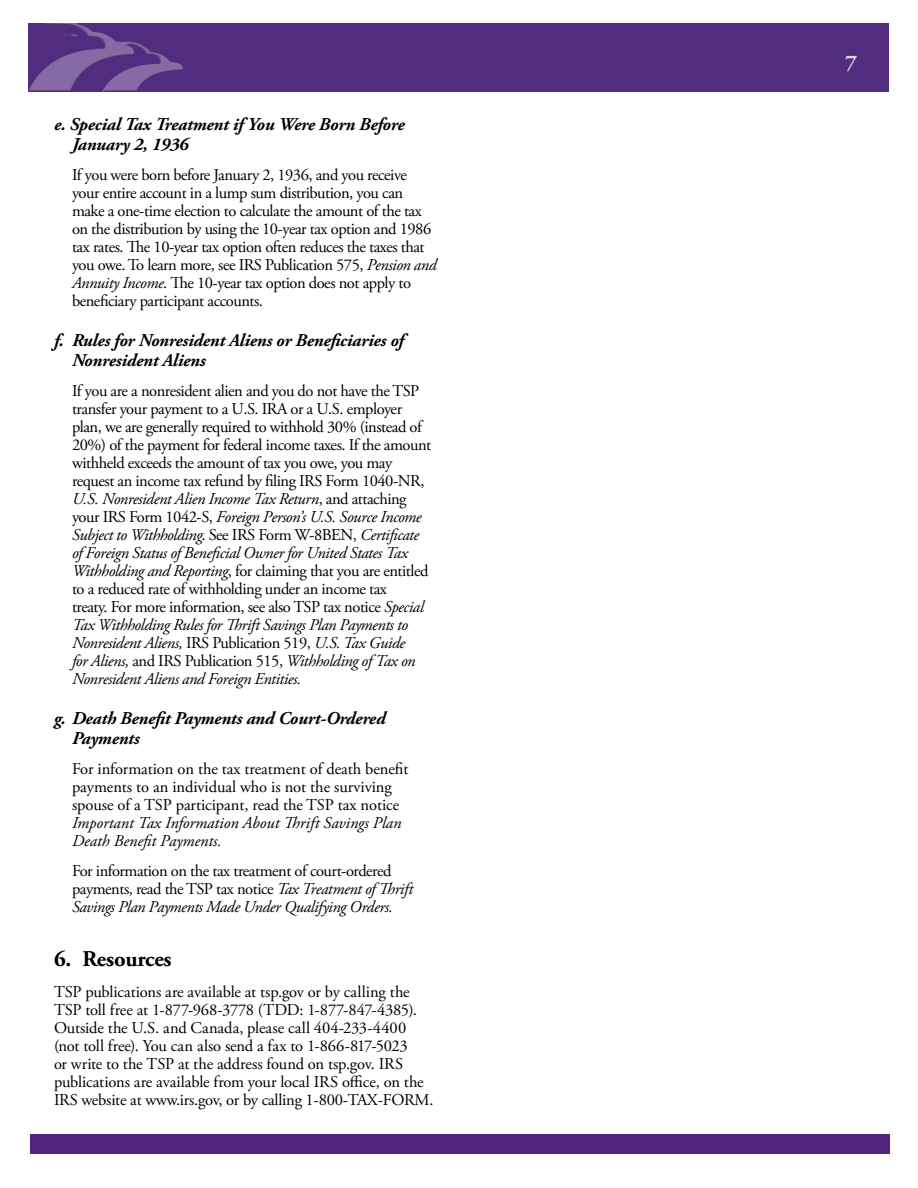
<style>
.page{position:relative;width:918px;height:1188px;background:#fff}
.page>*{position:absolute;margin:0;border:0;box-sizing:border-box;transform-origin:0 0}
.t1{font:700 22.5px "Adobe Garamond Pro";letter-spacing:-.01em;color:#000}
.t2{font:700 22.5px "Adobe Garamond Pro";color:#dcd3e5}
.t3{font:italic 700 18px/19.5px "Adobe Garamond Pro";letter-spacing:-.01em;color:#000}
.t4{font:16.5px/18px "Adobe Garamond Pro";letter-spacing:-.03em;color:#000}
.t5{font:16.5px/18px "Adobe Garamond Pro";letter-spacing:-.005em;color:#000}
.t6{font:italic 16.5px/18px "Adobe Garamond Pro";color:#000}
.s1{font-style:italic}
</style>
<div class="page">
<div style="left:29px;top:23px;width:860px;height:68px;background:#522c7f"></div>
<div style="left:27px;top:22px;width:157px;height:70px;background:#fff;opacity:.75"></div>
<div style="left:27px;top:24px;width:158px;height:68px;background:#000;opacity:.75"></div>
<div style="left:30px;top:1134px;width:860px;height:20px;background:#52247f"></div>
<p class="t3" style="left:72px;top:115px;width:334px;text-indent:-18px">e. Special Tax Treatment if You Were Born Before<br>January 2, 1936</p>
<p class="t4" style="left:72px;top:166px;width:366px">If you were born before January 2, 1936, and you receive your entire account in a lump sum distribution, you can make a one-time election to calculate the amount of the tax on the distribution by using the 10-year tax option and 1986 tax rates. The 10-year tax option often reduces the taxes that you owe. To learn more, see IRS Publication 575, <span class="s1">Pension and Annuity Income</span>. The 10-year tax option does not apply to beneficiary participant accounts.</p>
<p class="t3" style="left:72px;top:331px;width:333px;text-indent:-18px">f. Rules for Nonresident Aliens or Beneficiaries of<br>Nonresident Aliens</p>
<p class="t4" style="left:72px;top:382px;width:361px">If you are a nonresident alien and you do not have the TSP transfer your payment to a U.S. IRA or a U.S. employer plan, we are generally required to withhold 30% (instead of 20%) of the payment for federal income taxes. If the amount withheld exceeds the amount of tax you owe, you may request an income tax refund by filing IRS Form 1040-NR, <span class="s1">U.S. Nonresident Alien Income Tax Return</span>, and attaching your IRS Form 1042-S, <span class="s1">Foreign Person’s U.S. Source Income Subject to Withholding</span>. See IRS Form W-8BEN, <span class="s1">Certificate of Foreign Status of Beneficial Owner for United States Tax Withholding and Reporting</span>, for claiming that you are entitled to a reduced rate of withholding under an income tax<br>treaty. For more information, see also TSP tax notice <span class="s1">Special Tax Withholding Rules for Thrift Savings Plan Payments to Nonresident Aliens,</span> IRS Publication 519, <span class="s1">U.S. Tax Guide<br>for Aliens,</span> and IRS Publication 515, <span class="s1">Withholding of Tax on Nonresident Aliens and Foreign Entities.</span></p>
<p class="t3" style="left:72px;top:709px;width:315px;text-indent:-18px">g. Death Benefit Payments and Court-Ordered<br>Payments</p>
<p class="t5" style="left:72px;top:760px;width:338px">For information on the tax treatment of death benefit payments to an individual who is not the surviving spouse of a TSP participant, read the TSP tax notice</p>
<p class="t6" style="left:72px;top:814px;width:331px">Important Tax Information About Thrift Savings Plan<br>Death Benefit Payments.</p>
<p class="t4" style="left:72px;top:862px;width:343px">For information on the tax treatment of court-ordered payments, read the TSP tax notice <span class="s1">Tax Treatment of Thrift<br>Savings Plan Payments Made Under Qualifying Orders.</span></p>
<h1 class="t1" style="left:54px;top:945px;width:119px">6. Resources</h1>
<p class="t4" style="left:54px;top:983px;width:381px">TSP publications are available at tsp.gov or by calling the TSP toll free at 1-877-968-3778 (TDD: 1-877-847-4385).<br>Outside the U.S. and Canada, please call 404-233-4400 (not toll free). You can also send a fax to 1-866-817-5023<br>or write to the TSP at the address found on tsp.gov. IRS publications are available from your local IRS office, on the IRS website at www.irs.gov, or by calling 1-800-TAX-FORM.</p>
<h1 class="t2" style="left:846px;top:50px;width:13px">7</h1>
</div>
